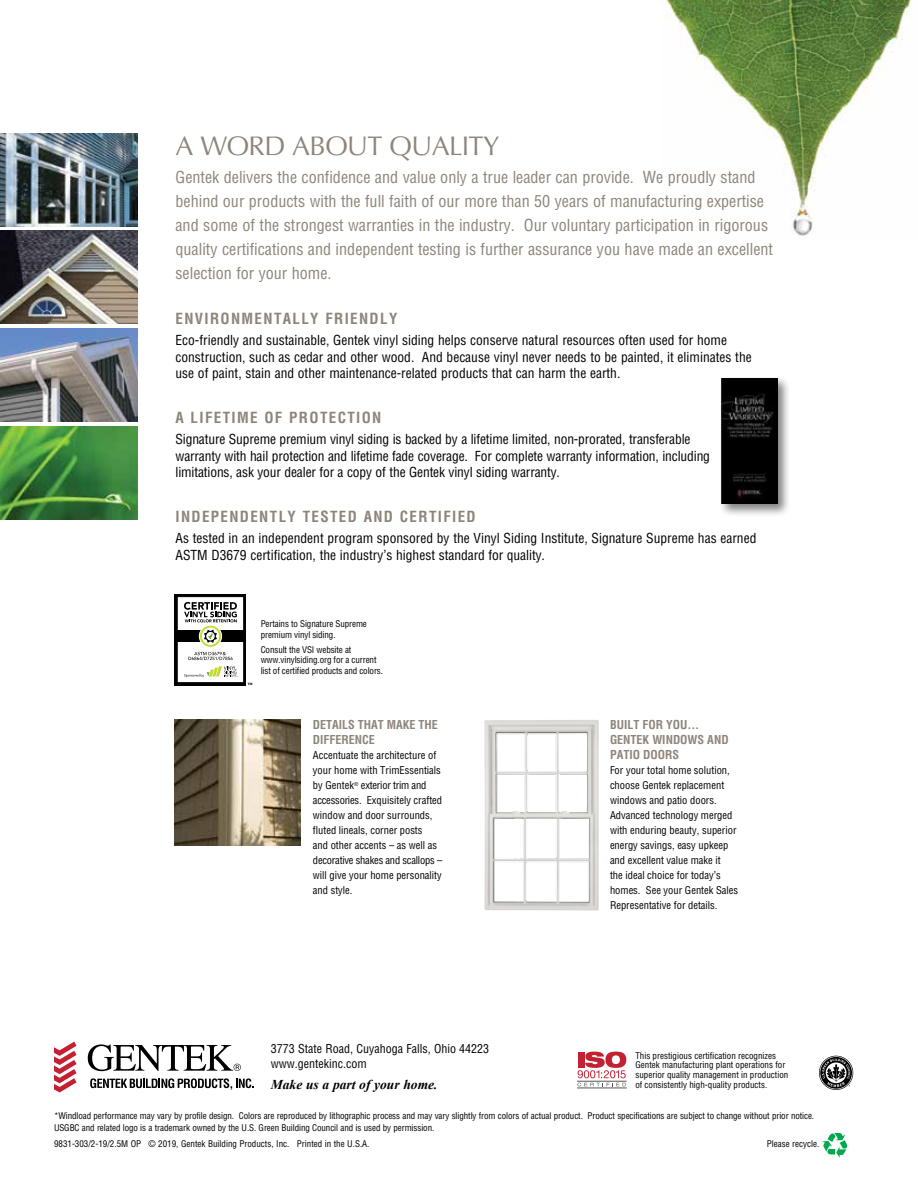
<style>
.page{position:relative;width:918px;height:1188px;background:#fff}
.page>*{position:absolute;margin:0;border:0;box-sizing:border-box;transform-origin:0 0}
.t1{font:27px "Optima";letter-spacing:-.025em;color:#8e847a}
.t2{font:condensed 16.2px/24px "Helvetica";color:#8e847a}
.t3{font:700 condensed 15px "Helvetica";letter-spacing:.09em;color:#8e847a}
.Subhead{font:condensed 13.5px/16.5px "Helvetica";color:#000}
.Bodycopy{font:italic 700 13.5px "Times New Roman";color:#000}
.t4{font:700 condensed 12px/15px "Helvetica";color:#8e847a}
.Bodycopy-2{font:condensed 12px/15px "Helvetica";color:#000}
.t5{font:condensed 10.5px/15px "Helvetica";color:#000}
.Caption_Serif{font:condensed 9px/10.5px "Helvetica";letter-spacing:-.01em;color:#000}
</style>
<div class="page">
<img style="left:663px;top:4px;width:249px;height:232px">
<img style="left:665px;top:0;width:247px;height:4px">
<hr style="left:917px;top:814px;width:1px;height:374px;background:#1b0b00">
<div style="left:718px;top:375px;width:72px;height:142px;background:#000;opacity:.5"></div>
<img style="left:721px;top:378px;width:56px;height:126px">
<img style="left:175px;top:720px;width:126px;height:126px">
<svg style="left:819px;top:1056px;width:34px;height:34px"></svg>
<svg style="left:822px;top:1133px;width:25px;height:25px"></svg>
<img style="left:484px;top:720px;width:115px;height:190px">
<svg style="left:88px;top:1044px;width:153px;height:27px"></svg>
<svg style="left:54px;top:1042px;width:23px;height:51px"></svg>
<svg style="left:90px;top:1078px;width:164px;height:12px"></svg>
<div style="left:175px;top:594px;width:71px;height:91px;background:#000"></div>
<div style="left:177px;top:596px;width:67px;height:87px;background:#fff;border:1px solid #000"></div>
<div style="left:175px;top:630px;width:71px;height:12px;background:#000"></div>
<svg style="left:184px;top:602px;width:53px;height:58px"></svg>
<svg style="left:184px;top:666px;width:54px;height:11px"></svg>
<svg style="left:577px;top:1052px;width:49px;height:34px"></svg>
<hr style="left:577px;top:1081px;width:50px;height:1px;background:#56565a">
<hr style="left:577px;top:1088px;width:50px;height:1px;background:#56565a">
<img style="left:0;top:426px;width:137px;height:93px">
<img style="left:0;top:133px;width:137px;height:93px">
<img style="left:0;top:329px;width:137px;height:93px">
<img style="left:0;top:231px;width:137px;height:93px">
<p class="t1" style="left:176px;top:130px;width:326px">A WORD ABOUT QUALITY</p>
<p class="t2" style="left:176px;top:165px;width:599px">Gentek delivers the confidence and value only a true leader can provide. We proudly stand behind our products with the full faith of our more than 50 years of manufacturing expertise and some of the strongest warranties in the industry. Our voluntary participation in rigorous quality certifications and independent testing is further assurance you have made an excellent selection for your home.</p>
<p class="t3" style="left:176px;top:310px;width:223px">ENVIRONMENTALLY FRIENDLY</p>
<p class="Subhead" style="left:176px;top:332px;width:578px">Eco-friendly and sustainable, Gentek vinyl siding helps conserve natural resources often used for home construction, such as cedar and other wood. And because vinyl never needs to be painted, it eliminates the use of paint, stain and other maintenance-related products that can harm the earth.</p>
<p class="t3" style="left:176px;top:409px;width:207px">A LIFETIME OF PROTECTION</p>
<p class="Subhead" style="left:176px;top:431px;width:536px">Signature Supreme premium vinyl siding is backed by a lifetime limited, non-prorated, transferable warranty with hail protection and lifetime fade coverage. For complete warranty information, including limitations, ask your dealer for a copy of the Gentek vinyl siding warranty.</p>
<p class="t3" style="left:176px;top:508px;width:302px">INDEPENDENTLY TESTED AND CERTIFIED</p>
<p class="Subhead" style="left:176px;top:530px;width:582px">As tested in an independent program sponsored by the Vinyl Siding Institute, Signature Supreme has earned<br>ASTM D3679 certification, the industry’s highest standard for quality.</p>
<p class="Caption_Serif" style="left:261px;top:619px;width:108px">Pertains to Signature Supreme premium vinyl siding.</p>
<p class="Caption_Serif" style="left:261px;top:644px;width:124px">Consult the VSI website at www.vinylsiding.org for a current list of certified products and colors.</p>
<p class="t4" style="left:313px;top:717px;width:127px">DETAILS THAT MAKE THE<br>DIFFERENCE</p>
<p class="t5" style="left:313px;top:748px;width:131px">Accentuate the architecture of your home with TrimEssentials by Gentek<sup>®</sup> exterior trim and accessories. Exquisitely crafted window and door surrounds, fluted lineals, corner posts<br>and other accents – as well as decorative shakes and scallops – will give your home personality and style.</p>
<p class="Bodycopy-2" style="left:271px;top:1040px;width:220px">3773 State Road, Cuyahoga Falls, Ohio 44223 www.gentekinc.com</p>
<p class="Bodycopy" style="left:271px;top:1075px;width:168px">Make us a part of your home.</p>
<p class="t4" style="left:610px;top:717px;width:91px">BUILT FOR YOU...</p>
<p class="t4" style="left:610px;top:732px;width:120px">GENTEK WINDOWS AND<br>PATIO DOORS</p>
<p class="t5" style="left:610px;top:762px;width:130px">For your total home solution, choose Gentek replacement windows and patio doors.<br>Advanced technology merged with enduring beauty, superior energy savings, easy upkeep and excellent value make it<br>the ideal choice for today’s homes. See your Gentek Sales<br>Representative for details.</p>
<p class="Caption_Serif" style="left:635px;top:1050px;width:154px;line-height:9.8px">This prestigious certification recognizes Gentek manufacturing plant operations for superior quality management in production of consistently high-quality products.</p>
<p class="Caption_Serif" style="left:54px;top:1109px;width:762px;line-height:12px">*Windload performance may vary by profile design. Colors are reproduced by lithographic process and may vary slightly from colors of actual product. Product specifications are subject to change without prior notice.<br>USGBC and related logo is a trademark owned by the U.S. Green Building Council and is used by permission.</p>
<p class="Caption_Serif" style="left:54px;top:1139px;width:317px">9831-303/2-19/2.5M OP © 2019, Gentek Building Products, Inc. Printed in the U.S.A.</p>
<p class="Caption_Serif" style="left:767px;top:1139px;width:54px">Please recycle.</p>
</div>
